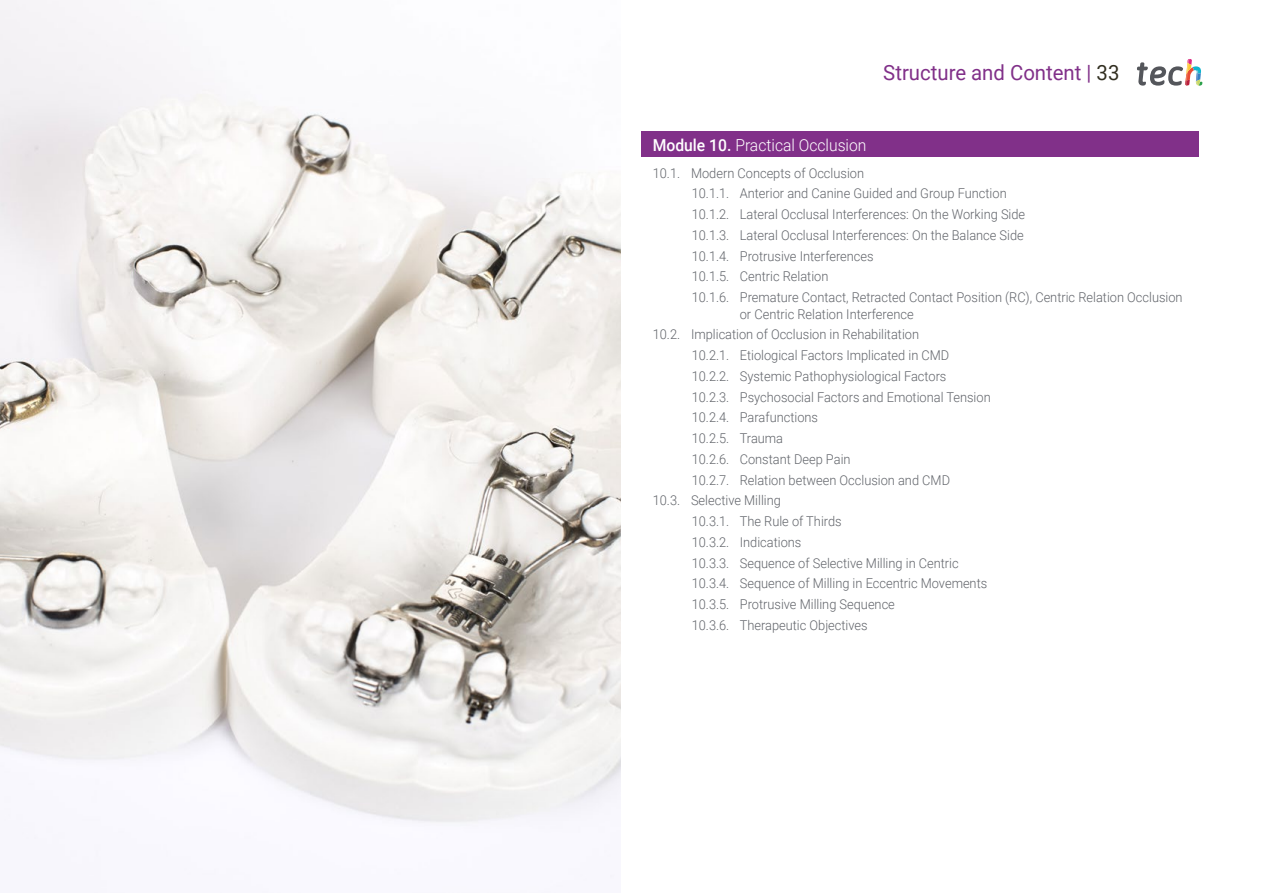
<style>
.page{position:relative;width:1263px;height:893px;background:#fff}
.page>*{position:absolute;margin:0;border:0;box-sizing:border-box;transform-origin:0 0}
.t1{font:21px "Roboto";color:#813089}
.t2{font:300 16.5px "Roboto";color:#fff;scale:.95 1}
.t3{font:300 13.5px/20.7px "Roboto";color:#61646a;scale:.95 1}
.s1{color:#312e20}
.s2{font-weight:500}
</style>
<div class="page">
<img style="left:0;top:0;width:621px;height:877px">
<svg style="left:1137px;top:59px;width:65px;height:27px"></svg>
<div style="left:642px;top:132px;width:557px;height:25px;background:#813089"></div>
<h1 class="t1" style="left:883px;top:57px;width:238px">Structure and Content | <span class="s1">33</span></h1>
<p class="t2" style="left:653px;top:133px;width:226px"><span class="s2">Module 10.</span> Practical Occlusion</p>
<p class="t3" style="left:692px;top:162px;width:518px;text-indent:-39px">10.1. Modern Concepts of Occlusion<br>10.1.1. Anterior and Canine Guided and Group Function<br>10.1.2. Lateral Occlusal Interferences: On the Working Side<br>10.1.3. Lateral Occlusal Interferences: On the Balance Side<br>10.1.4. Protrusive Interferences<br>10.1.5. Centric Relation<br>10.1.6. Premature Contact, Retracted Contact Position (RC), Centric Relation Occlusion</p>
<p class="t3" style="left:740px;top:303px;width:185px">or Centric Relation Interference</p>
<p class="t3" style="left:653px;top:324px;width:282px">10.2. Implication of Occlusion in Rehabilitation</p>
<p class="t3" style="left:692px;top:344px;width:273px">10.2.1. Etiological Factors Implicated in CMD</p>
<p class="t3" style="left:692px;top:365px;width:270px">10.2.2. Systemic Pathophysiological Factors</p>
<p class="t3" style="left:692px;top:386px;width:316px">10.2.3. Psychosocial Factors and Emotional Tension</p>
<p class="t3" style="left:692px;top:407px;width:134px">10.2.4. Parafunctions</p>
<p class="t3" style="left:692px;top:427px;width:98px">10.2.5. Trauma</p>
<p class="t3" style="left:692px;top:448px;width:169px">10.2.6. Constant Deep Pain</p>
<p class="t3" style="left:692px;top:469px;width:273px">10.2.7. Relation between Occlusion and CMD</p>
<p class="t3" style="left:653px;top:490px;width:136px">10.3. Selective Milling</p>
<p class="t3" style="left:692px;top:510px;width:159px">10.3.1. The Rule of Thirds</p>
<p class="t3" style="left:692px;top:531px;width:117px">10.3.2. Indications</p>
<p class="t3" style="left:692px;top:552px;width:282px">10.3.3. Sequence of Selective Milling in Centric</p>
<p class="t3" style="left:692px;top:573px;width:313px">10.3.4. Sequence of Milling in Eccentric Movements</p>
<p class="t3" style="left:692px;top:593px;width:215px">10.3.5. Protrusive Milling Sequence</p>
<p class="t3" style="left:692px;top:614px;width:187px">10.3.6. Therapeutic Objectives</p>
</div>
